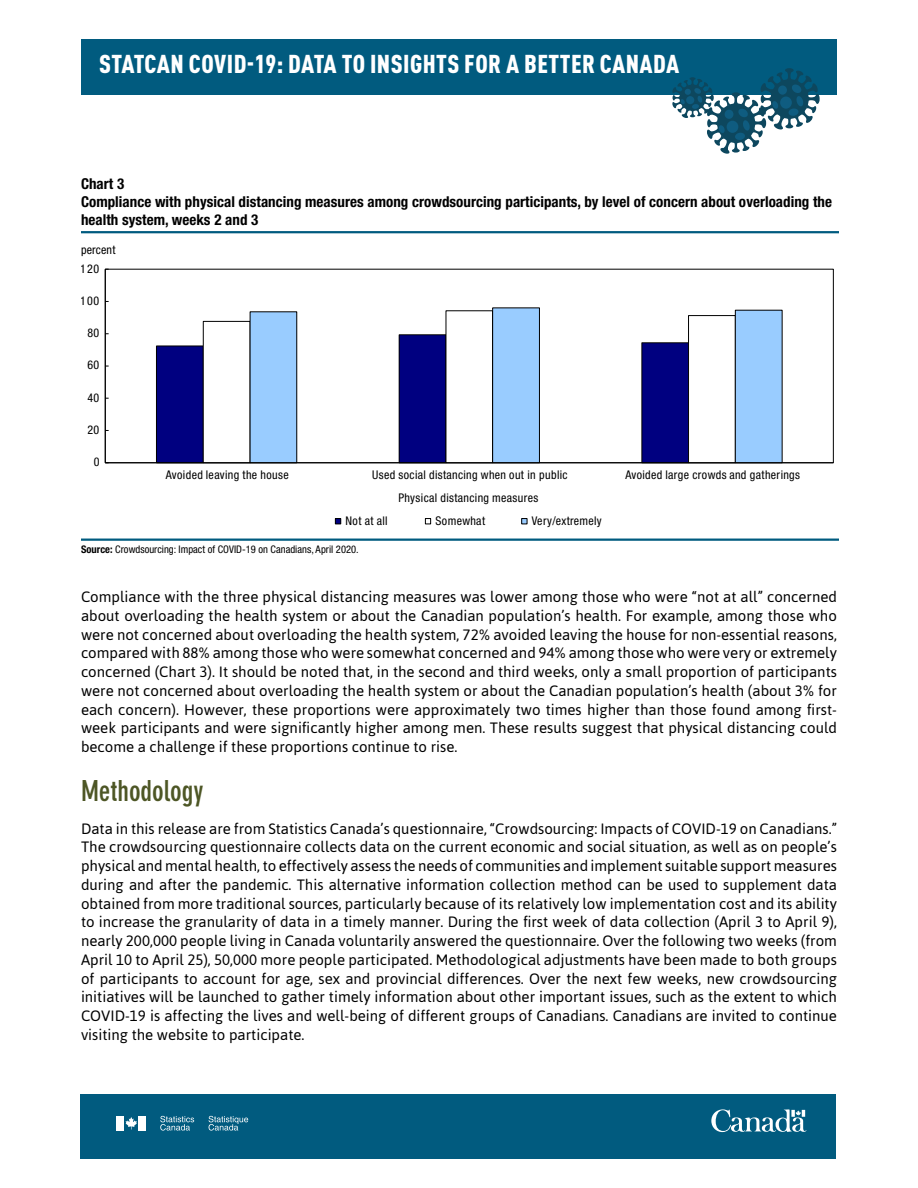
<style>
.page{position:relative;width:918px;height:1188px;background:#fff}
.page>*{position:absolute;margin:0;border:0;box-sizing:border-box;transform-origin:0 0}
.t1{font:700 condensed 28.5px "DIN Neuzeit Grotesk Std";color:#4d5625}
.t2{font:900 condensed 25.5px "DIN Pro";letter-spacing:.02em;color:#fff}
.t3{font:15px/18.8px "Asap";color:#000;text-align:justify}
.t4{font:700 condensed 15px/18px "Helvetica Neue LT Std";letter-spacing:.005em;color:#000}
.t5{font:condensed 12px "Helvetica Neue LT Std";letter-spacing:.03em;color:#000}
.t6{font:condensed 12px "Helvetica Neue LT Std";letter-spacing:.01em;color:#000}
.t7{font:condensed 10.5px "Helvetica Neue LT Std";letter-spacing:.005em;color:#000}
.s1{font-weight:700}
</style>
<div class="page">
<div style="left:80px;top:1094px;width:756px;height:65px;background:#015b7f"></div>
<div style="left:81px;top:40px;width:755px;height:55px;background:#015b7f"></div>
<svg style="left:711px;top:1109px;width:96px;height:23px"></svg>
<svg style="left:126px;top:1117px;width:11px;height:12px"></svg>
<div style="left:117px;top:1116px;width:7px;height:15px;background:#fff"></div>
<div style="left:139px;top:1116px;width:7px;height:15px;background:#fff"></div>
<svg style="left:209px;top:1116px;width:39px;height:15px"></svg>
<svg style="left:160px;top:1116px;width:34px;height:15px"></svg>
<svg style="left:815px;top:94px;width:5px;height:10px"></svg>
<svg style="left:672px;top:68px;width:146px;height:86px"></svg>
<hr style="left:81px;top:539px;width:757px;height:2px;background:#005b7f">
<hr style="left:81px;top:231px;width:757px;height:2px;background:#005b7f">
<div style="left:156px;top:346px;width:47px;height:117px;background:#000080"></div>
<div style="left:156px;top:346px;width:48px;height:117px;border:1px solid #000"></div>
<div style="left:399px;top:335px;width:47px;height:128px;background:#000080"></div>
<div style="left:399px;top:334px;width:47px;height:129px;border:1px solid #000"></div>
<div style="left:642px;top:343px;width:47px;height:120px;background:#000080"></div>
<div style="left:203px;top:321px;width:47px;height:142px;border:1px solid #000"></div>
<div style="left:688px;top:315px;width:48px;height:148px;border:1px solid #000"></div>
<div style="left:250px;top:312px;width:47px;height:151px;background:#9cf"></div>
<div style="left:493px;top:308px;width:46px;height:155px;background:#9cf"></div>
<div style="left:492px;top:307px;width:48px;height:156px;border:1px solid #000"></div>
<div style="left:735px;top:310px;width:47px;height:153px;background:#9cf"></div>
<div style="left:735px;top:310px;width:48px;height:153px;border:1px solid #000"></div>
<hr style="left:105px;top:269px;width:1px;height:194px;background:#000">
<hr style="left:105px;top:462px;width:728px;height:1px;background:#000">
<svg style="left:335px;top:518px;width:6px;height:6px"></svg>
<svg style="left:425px;top:518px;width:6px;height:6px"></svg>
<svg style="left:521px;top:518px;width:6px;height:6px"></svg>
<h2 class="t2" style="left:99px;top:45px;width:528px">STATCAN COVID-19: DATA TO INSIGHTS FOR A BETTER CANADA</h2>
<p class="t4" style="left:81px;top:174px;width:753px">Chart 3<br>Compliance with physical distancing measures among crowdsourcing participants, by level of concern about overloading the health system, weeks 2 and 3</p>
<p class="t6" style="left:81px;top:243px;width:36px">percent</p>
<p class="t5" style="left:81px;top:261px;width:20px">120</p>
<p class="t5" style="left:81px;top:294px;width:20px">100</p>
<p class="t5" style="left:87px;top:326px;width:13px">80</p>
<p class="t5" style="left:87px;top:358px;width:13px">60</p>
<p class="t5" style="left:87px;top:390px;width:13px">40</p>
<p class="t5" style="left:87px;top:423px;width:13px">20</p>
<p class="t5" style="left:94px;top:455px;width:7px">0</p>
<p class="t5" style="left:166px;top:468px;width:124px">Avoided leaving the house</p>
<p class="t5" style="left:372px;top:468px;width:197px">Used social distancing when out in public</p>
<p class="t5" style="left:625px;top:468px;width:176px">Avoided large crowds and gatherings</p>
<p class="t5" style="left:399px;top:491px;width:141px">Physical distancing measures</p>
<p class="t5" style="left:346px;top:513px;width:44px">Not at all</p>
<p class="t5" style="left:435px;top:513px;width:51px">Somewhat</p>
<p class="t5" style="left:532px;top:513px;width:71px">Very/extremely</p>
<p class="t7" style="left:81px;top:544px;width:279px"><span class="s1">Source:</span> Crowdsourcing: Impact of COVID-19 on Canadians, April 2020.</p>
<p class="t3" style="left:81px;top:587px;width:758px">Compliance with the three physical distancing measures was lower among those who were “not at all” concerned about overloading the health system or about the Canadian population’s health. For example, among those who were not concerned about overloading the health system, 72% avoided leaving the house for non-essential reasons, compared with 88% among those who were somewhat concerned and 94% among those who were very or extremely concerned (Chart 3). It should be noted that, in the second and third weeks, only a small proportion of participants were not concerned about overloading the health system or about the Canadian population’s health (about 3% for each concern). However, these proportions were approximately two times higher than those found among first&shy;week participants and were significantly higher among men. These results suggest that physical distancing could become a challenge if these proportions continue to rise.</p>
<h1 class="t1" style="left:81px;top:775px;width:124px">Methodology</h1>
<p class="t3" style="left:81px;top:818px;width:758px">Data in this release are from Statistics Canada’s questionnaire, “Crowdsourcing: Impacts of COVID-19 on Canadians.” The crowdsourcing questionnaire collects data on the current economic and social situation, as well as on people’s physical and mental health, to effectively assess the needs of communities and implement suitable support measures during and after the pandemic. This alternative information collection method can be used to supplement data obtained from more traditional sources, particularly because of its relatively low implementation cost and its ability to increase the granularity of data in a timely manner. During the first week of data collection (April 3 to April 9), nearly 200,000 people living in Canada voluntarily answered the questionnaire. Over the following two weeks (from April 10 to April 25), 50,000 more people participated. Methodological adjustments have been made to both groups of participants to account for age, sex and provincial differences. Over the next few weeks, new crowdsourcing initiatives will be launched to gather timely information about other important issues, such as the extent to which COVID-19 is affecting the lives and well-being of different groups of Canadians. Canadians are invited to continue visiting the website to participate.</p>
</div>
